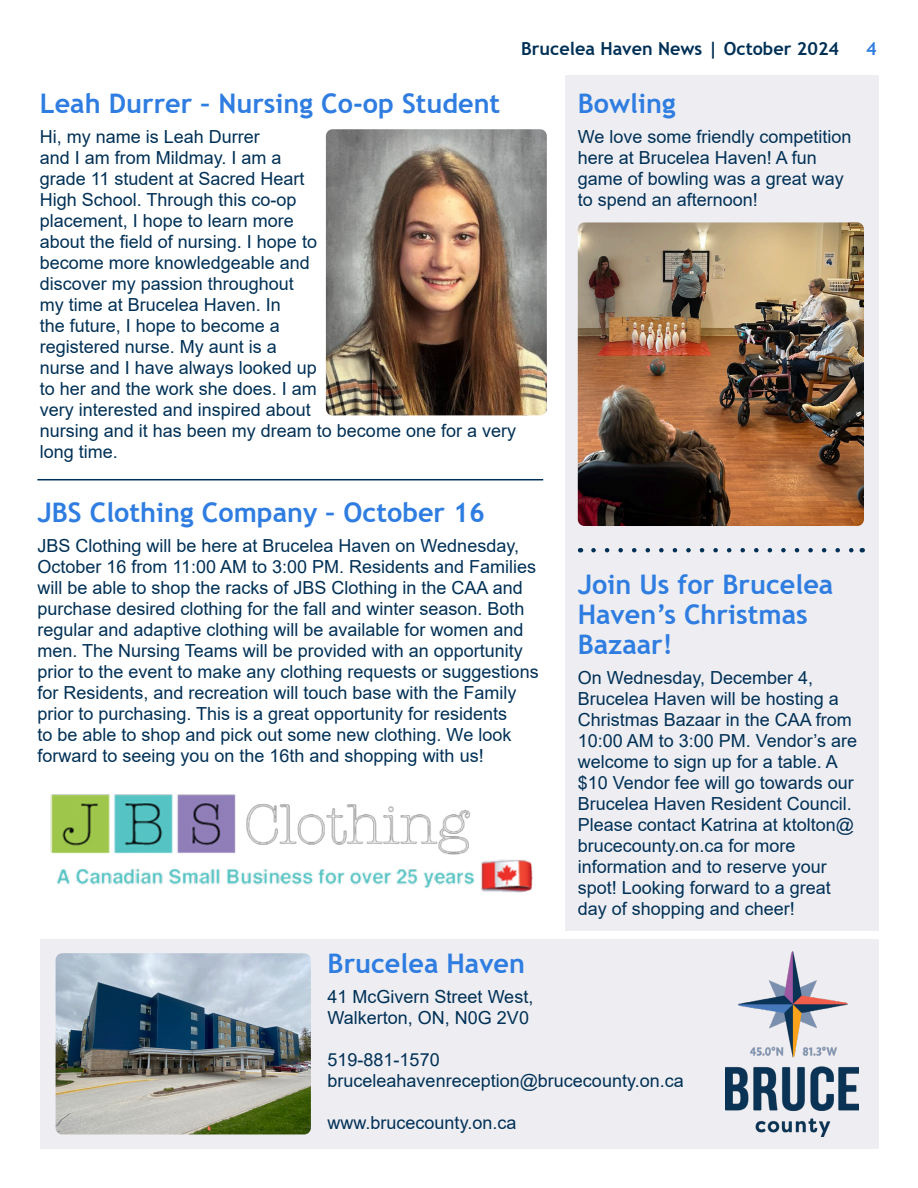
<style>
.page{position:relative;width:918px;height:1188px;background:#fff}
.page>*{position:absolute;margin:0;border:0;box-sizing:border-box;transform-origin:0 0}
.t1{font:700 27px/30px "Trebuchet MS";color:#2f7de1}
.t2{font:18px/21px "Arial";color:#003056}
.t3{font:700 18px "Trebuchet MS";color:#003056}
.t4{font:700 18px "Trebuchet MS";color:#2f7de1}
</style>
<div class="page">
<div style="left:565px;top:76px;width:314px;height:855px;background:#eeeef2"></div>
<div style="left:40px;top:940px;width:839px;height:209px;background:#eeeef2"></div>
<img style="left:326px;top:129px;width:221px;height:286px">
<img style="left:50px;top:794px;width:483px;height:99px">
<img style="left:578px;top:222px;width:286px;height:304px">
<img style="left:56px;top:953px;width:255px;height:181px">
<img style="left:726px;top:951px;width:133px;height:185px">
<hr style="left:37px;top:479px;width:506px;height:1px;background:#003056">
<svg style="left:593px;top:548px;width:261px;height:4px"></svg>
<p class="t3" style="left:521px;top:37px;width:319px">Brucelea Haven News | October 2024</p>
<p class="t4" style="left:866px;top:37px;width:12px">4</p>
<h2 class="t1" style="left:40px;top:88px;width:462px">Leah Durrer – Nursing Co-op Student</h2>
<p class="t2" style="left:40px;top:126px;width:478px">Hi, my name is Leah Durrer<br>and I am from Mildmay. I am a<br>grade 11 student at Sacred Heart<br>High School. Through this co-op<br>placement, I hope to learn more<br>about the field of nursing. I hope to<br>become more knowledgeable and<br>discover my passion throughout<br>my time at Brucelea Haven. In<br>the future, I hope to become a<br>registered nurse. My aunt is a<br>nurse and I have always looked up<br>to her and the work she does. I am<br>very interested and inspired about<br>nursing and it has been my dream to become one for a very long time.</p>
<h2 class="t1" style="left:37px;top:498px;width:449px">JBS Clothing Company – October 16</h2>
<p class="t2" style="left:37px;top:535px;width:503px">JBS Clothing will be here at Brucelea Haven on Wednesday, October 16 from 11:00 AM to 3:00 PM. Residents and Families will be able to shop the racks of JBS Clothing in the CAA and purchase desired clothing for the fall and winter season. Both regular and adaptive clothing will be available for women and men. The Nursing Teams will be provided with an opportunity prior to the event to make any clothing requests or suggestions for Residents, and recreation will touch base with the Family prior to purchasing. This is a great opportunity for residents<br>to be able to shop and pick out some new clothing. We look forward to seeing you on the 16th and shopping with us!</p>
<h2 class="t1" style="left:578px;top:88px;width:100px">Bowling</h2>
<p class="t2" style="left:578px;top:126px;width:275px">We love some friendly competition here at Brucelea Haven! A fun game of bowling was a great way to spend an afternoon!</p>
<h2 class="t1" style="left:578px;top:569px;width:257px">Join Us for Brucelea<br>Haven’s Christmas<br>Bazaar!</h2>
<p class="t2" style="left:578px;top:667px;width:281px">On Wednesday, December 4,<br>Brucelea Haven will be hosting a<br>Christmas Bazaar in the CAA from<br>10:00 AM to 3:00 PM. Vendor’s are welcome to sign up for a table. A $10 Vendor fee will go towards our<br>Brucelea Haven Resident Council.<br>Please contact Katrina at ktolton@ brucecounty.on.ca for more information and to reserve your spot! Looking forward to a great day of shopping and cheer!</p>
<h2 class="t1" style="left:328px;top:949px;width:199px">Brucelea Haven</h2>
<p class="t2" style="left:328px;top:986px;width:207px">41 McGivern Street West,<br>Walkerton, ON, N0G 2V0</p>
<p class="t2" style="left:328px;top:1049px;width:358px">519-881-1570 bruceleahavenreception@brucecounty.on.ca</p>
<p class="t2" style="left:328px;top:1112px;width:190px">www.brucecounty.on.ca</p>
</div>
